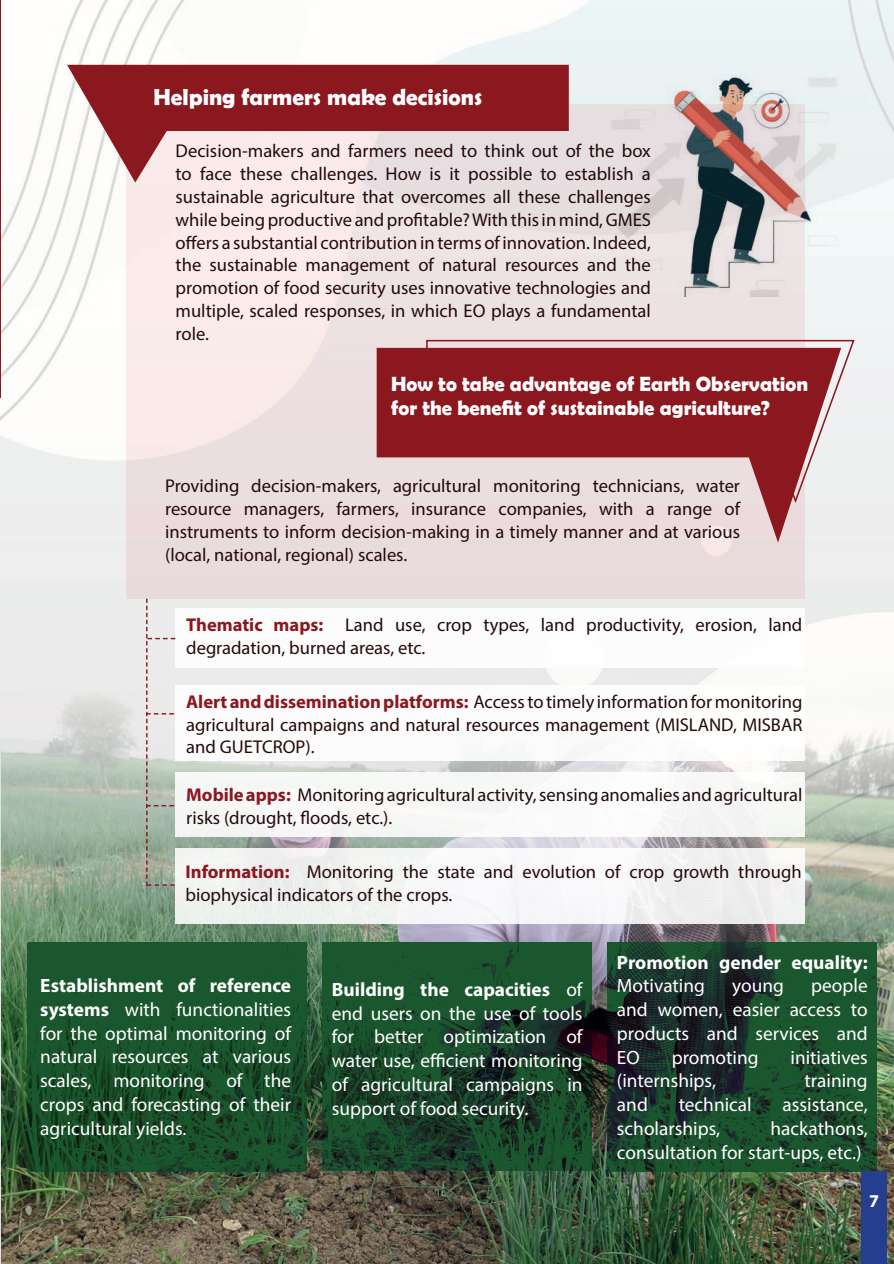
<style>
.page{position:relative;width:894px;height:1264px;background:#fff}
.page>*{position:absolute;margin:0;border:0;box-sizing:border-box;transform-origin:0 0}
.t1{font:700 23.25px "Berlin Sans FB Demi";color:#fff}
.t2{font:700 20.55px/24.8px "Berlin Sans FB Demi";color:#fff}
.t3{font:19.35px/23.7px "Myriad Pro";color:#fff;text-align:justify}
.t4{font:700 19.35px "Myriad Pro";color:#fff}
.t5{font:18.6px/22.8px "Myriad Pro";color:#240a0b}
.t6{font:700 18px "Myriad Pro";color:#fff}
.s1{font-weight:700;color:#8b171f}
.s2{font-weight:700}
</style>
<div class="page">
<img style="left:0;top:0;width:893px;height:1263px">
<img style="left:1px;top:669px;width:892px;height:594px">
<div style="left:126px;top:104px;width:679px;height:494px;background:linear-gradient(to right,#f4e5e5,#e7dddd)"></div>
<div style="left:175px;top:608px;width:630px;height:60px;background:#fff"></div>
<div style="left:175px;top:771px;width:630px;height:65px;background:#f7f8f6"></div>
<div style="left:175px;top:685px;width:630px;height:75px;background:#fff"></div>
<div style="left:175px;top:848px;width:629px;height:75px;background:#f3f4f2"></div>
<hr style="left:0;top:0;width:1px;height:397px;background:#8b171f">
<svg style="left:425px;top:339px;width:430px;height:166px"></svg>
<svg style="left:67px;top:65px;width:501px;height:117px;background:#b77075"></svg>
<svg style="left:376px;top:348px;width:465px;height:194px;background:#b46c71"></svg>
<img style="left:586px;top:63px;width:270px;height:233px">
<svg style="left:146px;top:598px;width:29px;height:287px;background:#caccc5"></svg>
<svg style="left:28px;top:943px;width:278px;height:228px;background:#184f2a"></svg>
<svg style="left:322px;top:943px;width:269px;height:228px;background:#19462a"></svg>
<svg style="left:607px;top:943px;width:269px;height:228px;background:#19402a"></svg>
<div style="left:861px;top:1171px;width:25px;height:92px;background:#253f8e"></div>
<p class="t1" style="left:153px;top:83px;width:330px">Helping farmers make decisions</p>
<p class="t5" style="left:175px;top:139px;width:477px;text-align:justify">Decision-makers and farmers need to think out of the box to face these challenges. How is it possible to establish a sustainable agriculture that overcomes all these challenges while being productive and profitable? With this in mind, GMES offers a substantial contribution in terms of innovation. Indeed, the sustainable management of natural resources and the promotion of food security uses innovative technologies and multiple, scaled responses, in which EO plays a fundamental role.</p>
<p class="t2" style="left:391px;top:371px;width:418px">How to take advantage of Earth Observation for the benefit of sustainable agriculture?</p>
<p class="t5" style="left:165px;top:474px;width:576px;text-align:justify">Providing decision-makers, agricultural monitoring technicians, water resource managers, farmers, insurance companies, with a range of instruments to inform decision-making in a timely manner and at various (local, national, regional) scales.</p>
<p class="t5" style="left:186px;top:613px;width:617px"><span class="s1">Thematic maps:</span> Land use, crop types, land productivity, erosion, land degradation, burned areas, etc.</p>
<p class="t5" style="left:186px;top:689px;width:617px;text-align:justify"><span class="s1">Alert and dissemination platforms:</span> Access to timely information for monitoring agricultural campaigns and natural resources management (MISLAND, MISBAR and GUETCROP).</p>
<p class="t5" style="left:186px;top:782px;width:617px"><span class="s1">Mobile apps:</span> Monitoring agricultural activity, sensing anomalies and agricultural risks (drought, floods, etc.).</p>
<p class="t5" style="left:185px;top:860px;width:617px"><span class="s1">Information:</span> Monitoring the state and evolution of crop growth through biophysical indicators of the crops.</p>
<p class="t3" style="left:40px;top:973px;width:252px"><span class="s2">Establishment of reference systems</span> with functionalities for the optimal monitoring of natural resources at various scales, monitoring of the crops and forecasting of their agricultural yields.</p>
<p class="t3" style="left:332px;top:977px;width:252px"><span class="s2">Building the capacities</span> of end users on the use of tools for better optimization of water use, efficient monitoring of agricultural campaigns in support of food security.</p>
<p class="t4" style="left:617px;top:949px;width:252px">Promotion gender equality:</p>
<p class="t3" style="left:617px;top:973px;width:89px">Motivating</p>
<p class="t3" style="left:732px;top:973px;width:53px">young</p>
<p class="t3" style="left:617px;top:973px;width:252px;text-indent:194px">people and women, easier access to products and services and EO</p>
<p class="t3" style="left:671px;top:1044px;width:88px">promoting</p>
<p class="t3" style="left:790px;top:1044px;width:79px">initiatives</p>
<p class="t3" style="left:617px;top:1068px;width:100px">(internships,</p>
<p class="t3" style="left:804px;top:1068px;width:65px">training</p>
<p class="t3" style="left:617px;top:1092px;width:32px">and</p>
<p class="t3" style="left:678px;top:1092px;width:75px">technical</p>
<p class="t3" style="left:782px;top:1092px;width:87px">assistance,</p>
<p class="t3" style="left:617px;top:1116px;width:105px">scholarships,</p>
<p class="t3" style="left:617px;top:1116px;width:252px;text-indent:153px">hackathons, consultation for start-ups, etc.)</p>
<p class="t6" style="left:869px;top:1188px;width:11px">7</p>
</div>
